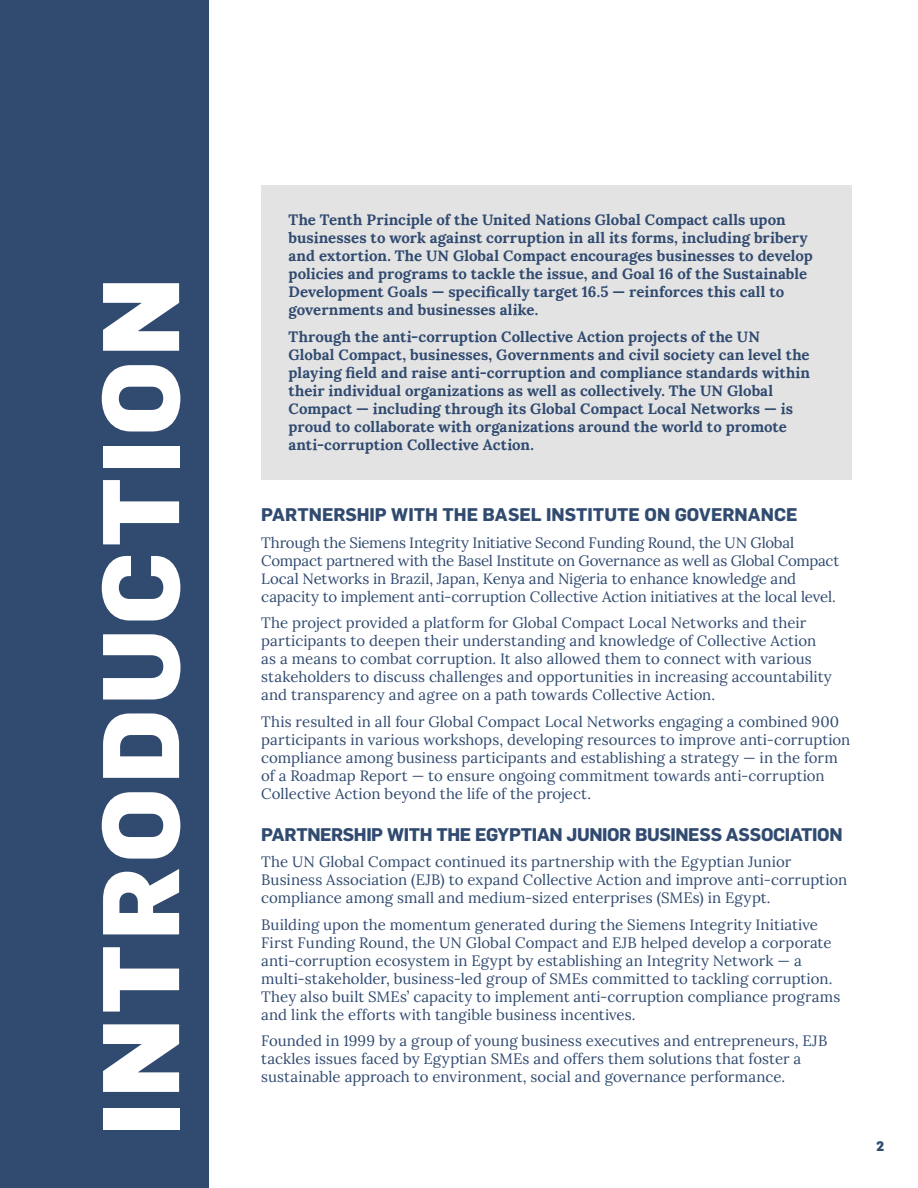
<style>
.page{position:relative;width:918px;height:1188px;background:#fff}
.page>*{position:absolute;margin:0;border:0;box-sizing:border-box;transform-origin:0 0}
.t1{font:800 106.65px "Flama";letter-spacing:.04em;color:#fff}
.t2{font:700 18px "Flama";letter-spacing:-.01em;color:#304a70}
.t3{font:15px/18px "Lora";color:#304a70}
.t4{font:700 15px/18px "Lora";letter-spacing:.005em;color:#304a70}
.t5{font:800 13.5px "Flama";color:#304a70}
</style>
<div class="page">
<div style="left:261px;top:186px;width:590px;height:294px;background:#e3e3e3"></div>
<div style="left:0;top:0;width:209px;height:1188px;background:#304a70"></div>
<h1 class="t1" style="left:74px;top:1135px;width:859px;rotate:-90deg">INTRODUCTION</h1>
<p class="t4" style="left:289px;top:209px;width:526px">The Tenth Principle of the United Nations Global Compact calls upon businesses to work against corruption in all its forms, including bribery and extortion. The UN Global Compact encourages businesses to develop policies and programs to tackle the issue, and Goal 16 of the Sustainable Development Goals — specifically target 16.5 — reinforces this call to governments and businesses alike.</p>
<p class="t4" style="left:289px;top:326px;width:523px">Through the anti-corruption Collective Action projects of the UN<br>Global Compact, businesses, Governments and civil society can level the playing field and raise anti-corruption and compliance standards within their individual organizations as well as collectively. The UN Global Compact — including through its Global Compact Local Networks — is proud to collaborate with organizations around the world to promote anti-corruption Collective Action.</p>
<p class="t2" style="left:261px;top:504px;width:538px">PARTNERSHIP WITH THE BASEL INSTITUTE ON GOVERNANCE</p>
<p class="t3" style="left:261px;top:532px;width:579px">Through the Siemens Integrity Initiative Second Funding Round, the UN Global Compact partnered with the Basel Institute on Governance as well as Global Compact Local Networks in Brazil, Japan, Kenya and Nigeria to enhance knowledge and capacity to implement anti-corruption Collective Action initiatives at the local level.</p>
<p class="t3" style="left:261px;top:613px;width:572px">The project provided a platform for Global Compact Local Networks and their participants to deepen their understanding and knowledge of Collective Action as a means to combat corruption. It also allowed them to connect with various stakeholders to discuss challenges and opportunities in increasing accountability and transparency and agree on a path towards Collective Action.</p>
<p class="t3" style="left:261px;top:711px;width:591px">This resulted in all four Global Compact Local Networks engaging a combined 900 participants in various workshops, developing resources to improve anti-corruption compliance among business participants and establishing a strategy — in the form of a Roadmap Report — to ensure ongoing commitment towards anti-corruption Collective Action beyond the life of the project.</p>
<p class="t2" style="left:261px;top:823px;width:583px">PARTNERSHIP WITH THE EGYPTIAN JUNIOR BUSINESS ASSOCIATION</p>
<p class="t3" style="left:261px;top:852px;width:588px">The UN Global Compact continued its partnership with the Egyptian Junior<br>Business Association (EJB) to expand Collective Action and improve anti-corruption compliance among small and medium-sized enterprises (SMEs) in Egypt.</p>
<p class="t3" style="left:261px;top:914px;width:581px">Building upon the momentum generated during the Siemens Integrity Initiative First Funding Round, the UN Global Compact and EJB helped develop a corporate anti-corruption ecosystem in Egypt by establishing an Integrity Network — a multi-stakeholder, business-led group of SMEs committed to tackling corruption.<br>They also built SMEs’ capacity to implement anti-corruption compliance programs and link the efforts with tangible business incentives.</p>
<p class="t3" style="left:261px;top:1031px;width:568px">Founded in 1999 by a group of young business executives and entrepreneurs, EJB tackles issues faced by Egyptian SMEs and offers them solutions that foster a sustainable approach to environment, social and governance performance.</p>
<p class="t5" style="left:876px;top:1138px;width:10px">2</p>
</div>
